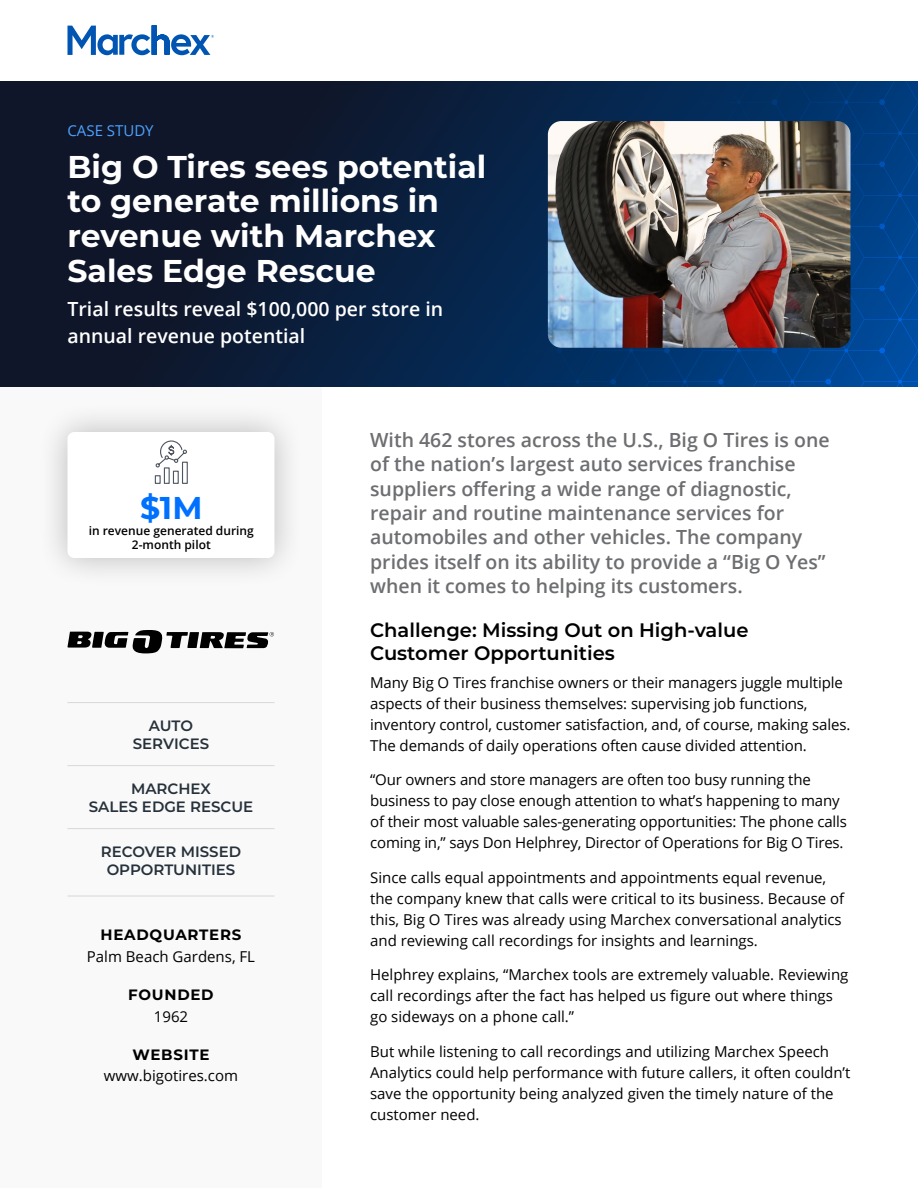
<style>
.page{position:relative;width:918px;height:1188px;background:#fff}
.page>*{position:absolute;margin:0;border:0;box-sizing:border-box;transform-origin:0 0}
.t1{font:700 31.5px/34.7px "Montserrat";color:#fff}
.t2{font:700 31.5px "Montserrat";color:#0070ff}
.t3{font:600 19.5px/24.3px "Open Sans";color:#6d6e71}
.t4{font:600 19.5px/27.3px "Open Sans";color:#fff}
.t5{font:600 19.5px/23.4px "Montserrat";color:#000}
.t6{font:15px/21px "Open Sans";color:#000}
.t7{font:600 15px/18px "Montserrat";color:#26313b;text-align:center}
.t8{font:700 15px "Montserrat";letter-spacing:.05em;color:#000}
.t9{font:15px "Open Sans";color:#4da2ff}
.t10{font:600 12px/14.4px "Open Sans";color:#000;text-align:center}
</style>
<div class="page">
<div style="left:0;top:387px;width:322px;height:801px;background:#f9f9f9"></div>
<hr style="left:68px;top:702px;width:207px;height:1px;background:#d9dbdd">
<hr style="left:68px;top:765px;width:207px;height:1px;background:#d9dbdd">
<hr style="left:68px;top:828px;width:207px;height:1px;background:#d9dbdd">
<hr style="left:68px;top:895px;width:207px;height:2px;background:#d9dbdd">
<svg style="left:67px;top:630px;width:207px;height:23px"></svg>
<svg style="left:0;top:81px;width:918px;height:306px;background:#092244"></svg>
<img style="left:548px;top:121px;width:302px;height:227px">
<div style="left:37px;top:402px;width:268px;height:186px;background:#000;opacity:.25"></div>
<div style="left:68px;top:432px;width:207px;height:126px;background:#fff;border-radius:7px"></div>
<svg style="left:154px;top:440px;width:34px;height:44px"></svg>
<svg style="left:67px;top:25px;width:147px;height:30px"></svg>
<p class="t9" style="left:68px;top:121px;width:88px">CASE STUDY</p>
<h1 class="t1" style="left:68px;top:148px;width:420px">Big O Tires sees potential to generate millions in revenue with Marchex<br>Sales Edge Rescue</h1>
<h2 class="t4" style="left:68px;top:295px;width:377px">Trial results reveal $100,000 per store in annual revenue potential</h2>
<h1 class="t2" style="left:140px;top:485px;width:64px">$1M</h1>
<p class="t10" style="left:89px;top:523px;width:167px">in revenue generated during<br>2-month pilot</p>
<p class="t7" style="left:133px;top:716px;width:78px">AUTO<br>SERVICES</p>
<p class="t7" style="left:89px;top:779px;width:166px">MARCHEX<br>SALES EDGE RESCUE</p>
<p class="t7" style="left:101px;top:842px;width:142px">RECOVER MISSED<br>OPPORTUNITIES</p>
<p class="t8" style="left:101px;top:924px;width:142px">HEADQUARTERS</p>
<p class="t6" style="left:87px;top:946px;width:170px">Palm Beach Gardens, FL</p>
<p class="t8" style="left:128px;top:984px;width:87px">FOUNDED</p>
<p class="t6" style="left:154px;top:1005px;width:36px">1962</p>
<p class="t8" style="left:132px;top:1044px;width:79px">WEBSITE</p>
<p class="t6" style="left:104px;top:1065px;width:136px">www.bigotires.com</p>
<p class="t3" style="left:370px;top:427px;width:461px">With 462 stores across the U.S., Big O Tires is one of the nation’s largest auto services franchise suppliers offering a wide range of diagnostic, repair and routine maintenance services for automobiles and other vehicles. The company prides itself on its ability to provide a “Big O Yes” when it comes to helping its customers.</p>
<h2 class="t5" style="left:370px;top:617px;width:380px">Challenge: Missing Out on High-value<br>Customer Opportunities</h2>
<p class="t6" style="left:370px;top:672px;width:482px">Many Big O Tires franchise owners or their managers juggle multiple aspects of their business themselves: supervising job functions, inventory control, customer satisfaction, and, of course, making sales.<br>The demands of daily operations often cause divided attention.</p>
<p class="t6" style="left:370px;top:769px;width:478px">“Our owners and store managers are often too busy running the business to pay close enough attention to what’s happening to many of their most valuable sales-generating opportunities: The phone calls coming in,” says Don Helphrey, Director of Operations for Big O Tires.</p>
<p class="t6" style="left:370px;top:867px;width:476px">Since calls equal appointments and appointments equal revenue, the company knew that calls were critical to its business. Because of this, Big O Tires was already using Marchex conversational analytics and reviewing call recordings for insights and learnings.</p>
<p class="t6" style="left:370px;top:964px;width:480px">Helphrey explains, “Marchex tools are extremely valuable. Reviewing call recordings after the fact has helped us figure out where things go sideways on a phone call.”</p>
<p class="t6" style="left:370px;top:1041px;width:482px">But while listening to call recordings and utilizing Marchex Speech Analytics could help performance with future callers, it often couldn’t save the opportunity being analyzed given the timely nature of the customer need.</p>
</div>
